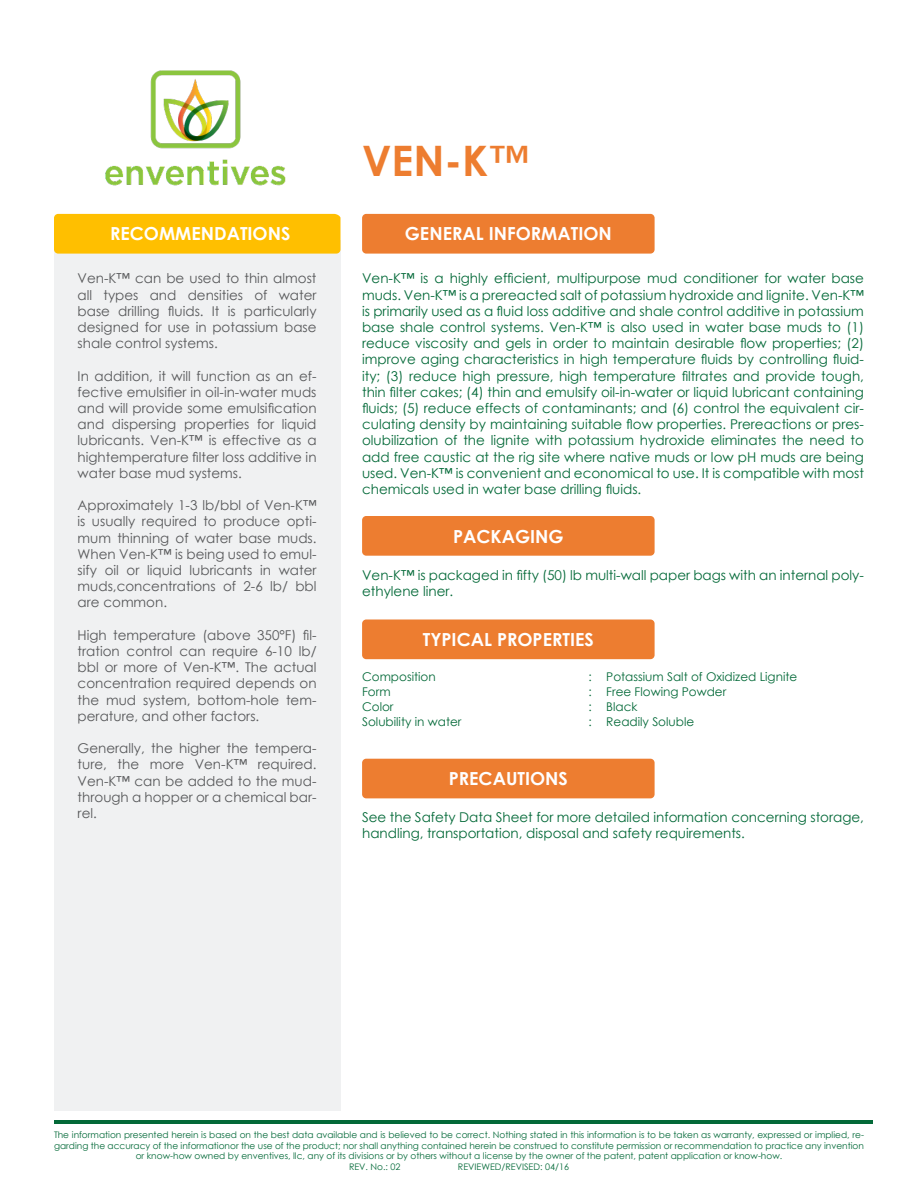
<style>
.page{position:relative;width:918px;height:1188px;background:#fff}
.page>*{position:absolute;margin:0;border:0;box-sizing:border-box;transform-origin:0 0}
.t1{font:700 42px "Century Gothic";color:#ed7d30}
.t2{font:700 18px "Century Gothic";color:#fff}
.t3{font:13.5px/16.2px "Century Gothic";color:#036938}
.t4{font:13.5px/16.2px "Century Gothic";color:#57585a;text-align:justify}
.t5{font:12px "Century Gothic";color:#036938}
.t6{font:9px/10.8px "Century Gothic";color:#036938;text-align:center}
</style>
<div class="page">
<div style="left:54px;top:240px;width:286px;height:871px;background:#f0f1f2"></div>
<div style="left:362px;top:214px;width:293px;height:40px;background:#ed7d30;border-radius:4px"></div>
<div style="left:54px;top:214px;width:286px;height:40px;background:#ffbf00"></div>
<div style="left:362px;top:759px;width:293px;height:39px;background:#ed7d30;border-radius:4px"></div>
<div style="left:362px;top:516px;width:293px;height:40px;background:#ed7d30;border-radius:4px"></div>
<div style="left:362px;top:620px;width:293px;height:39px;background:#ed7d30;border-radius:4px"></div>
<hr style="left:54px;top:1120px;width:819px;height:4px;background:#036938">
<img style="left:105px;top:70px;width:181px;height:116px">
<p class="t1" style="left:362px;top:128px;width:169px">VEN-K™</p>
<p class="t2" style="left:110px;top:220px;width:182px">RECOMMENDATIONS</p>
<p class="t2" style="left:405px;top:220px;width:208px">GENERAL INFORMATION</p>
<p class="t4" style="left:78px;top:270px;width:240px">Ven-K™ can be used to thin almost all types and densities of water base drilling fluids. It is particularly designed for use in potassium base shale control systems.</p>
<p class="t4" style="left:78px;top:367px;width:240px">In addition, it will function as an ef&shy;fective emulsifier in oil-in-water muds and will provide some emulsification and dispersing properties for liquid lubricants. Ven-K™ is effective as a hightemperature filter loss additive in water base mud systems.</p>
<p class="t4" style="left:78px;top:497px;width:240px">Approximately 1-3 lb/bbl of Ven-K™ is usually required to produce opti&shy;mum thinning of water base muds.<br>When Ven-K™ is being used to emul&shy;sify oil or liquid lubricants in water muds,concentrations of 2-6 lb/ bbl are common.</p>
<p class="t4" style="left:78px;top:627px;width:240px">High temperature (above 350°F) fil&shy;tration control can require 6-10 lb/ bbl or more of Ven-K™. The actual concentration required depends on the mud system, bottom-hole tem&shy;perature, and other factors.</p>
<p class="t4" style="left:78px;top:740px;width:240px">Generally, the higher the tempera&shy;ture, the more Ven-K™ required.<br>Ven-K™ can be added to the mud&shy;through a hopper or a chemical bar&shy;rel.</p>
<p class="t3" style="left:362px;top:270px;width:503px;text-align:justify">Ven-K™ is a highly efficient, multipurpose mud conditioner for water base muds. Ven-K™ is a prereacted salt of potassium hydroxide and lignite. Ven-K™ is primarily used as a fluid loss additive and shale control additive in potassium base shale control systems. Ven-K™ is also used in water base muds to (1) reduce viscosity and gels in order to maintain desirable flow properties; (2) improve aging characteristics in high temperature fluids by controlling fluid&shy;ity; (3) reduce high pressure, high temperature filtrates and provide tough, thin filter cakes; (4) thin and emulsify oil-in-water or liquid lubricant containing fluids; (5) reduce effects of contaminants; and (6) control the equivalent cir&shy;culating density by maintaining suitable flow properties. Prereactions or pres&shy;olubilization of the lignite with potassium hydroxide eliminates the need to add free caustic at the rig site where native muds or low pH muds are being used. Ven-K™ is convenient and economical to use. It is compatible with most chemicals used in water base drilling fluids.</p>
<p class="t2" style="left:453px;top:522px;width:112px">PACKAGING</p>
<p class="t3" style="left:362px;top:566px;width:503px">Ven-K™ is packaged in fifty (50) lb multi-wall paper bags with an internal poly&shy;ethylene liner.</p>
<p class="t2" style="left:423px;top:626px;width:172px">TYPICAL PROPERTIES</p>
<p class="t5" style="left:362px;top:668px;width:75px">Composition</p>
<p class="t5" style="left:362px;top:683px;width:30px">Form</p>
<p class="t5" style="left:362px;top:698px;width:33px">Color</p>
<p class="t5" style="left:362px;top:713px;width:101px">Solubility in water</p>
<p class="t5" style="left:589px;top:668px;width:5px">:</p>
<p class="t5" style="left:589px;top:683px;width:5px">:</p>
<p class="t5" style="left:589px;top:698px;width:5px">:</p>
<p class="t5" style="left:589px;top:713px;width:5px">:</p>
<p class="t5" style="left:606px;top:668px;width:192px">Potassium Salt of Oxidized Lignite</p>
<p class="t5" style="left:606px;top:683px;width:122px">Free Flowing Powder</p>
<p class="t5" style="left:606px;top:698px;width:33px">Black</p>
<p class="t5" style="left:606px;top:713px;width:89px">Readily Soluble</p>
<p class="t2" style="left:449px;top:765px;width:121px">PRECAUTIONS</p>
<p class="t3" style="left:362px;top:809px;width:503px">See the Safety Data Sheet for more detailed information concerning storage, handling, transportation, disposal and safety requirements.</p>
<p class="t6" style="left:54px;top:1129px;width:812px">The information presented herein is based on the best data available and is believed to be correct. Nothing stated in this information is to be taken as warranty, expressed or implied, re&shy;garding the accuracy of the informationor the use of the product; nor shall anything contained herein be construed to constitute permission or recommendation to practice any invention or know-how owned by enventives, llc, any of its divisions or by others without a license by the owner of the patent, patent application or know-how.</p>
<p class="t6" style="left:349px;top:1161px;width:53px">REV. No.: 02</p>
<p class="t6" style="left:458px;top:1161px;width:113px">REVIEWED/REVISED: 04/16</p>
</div>
